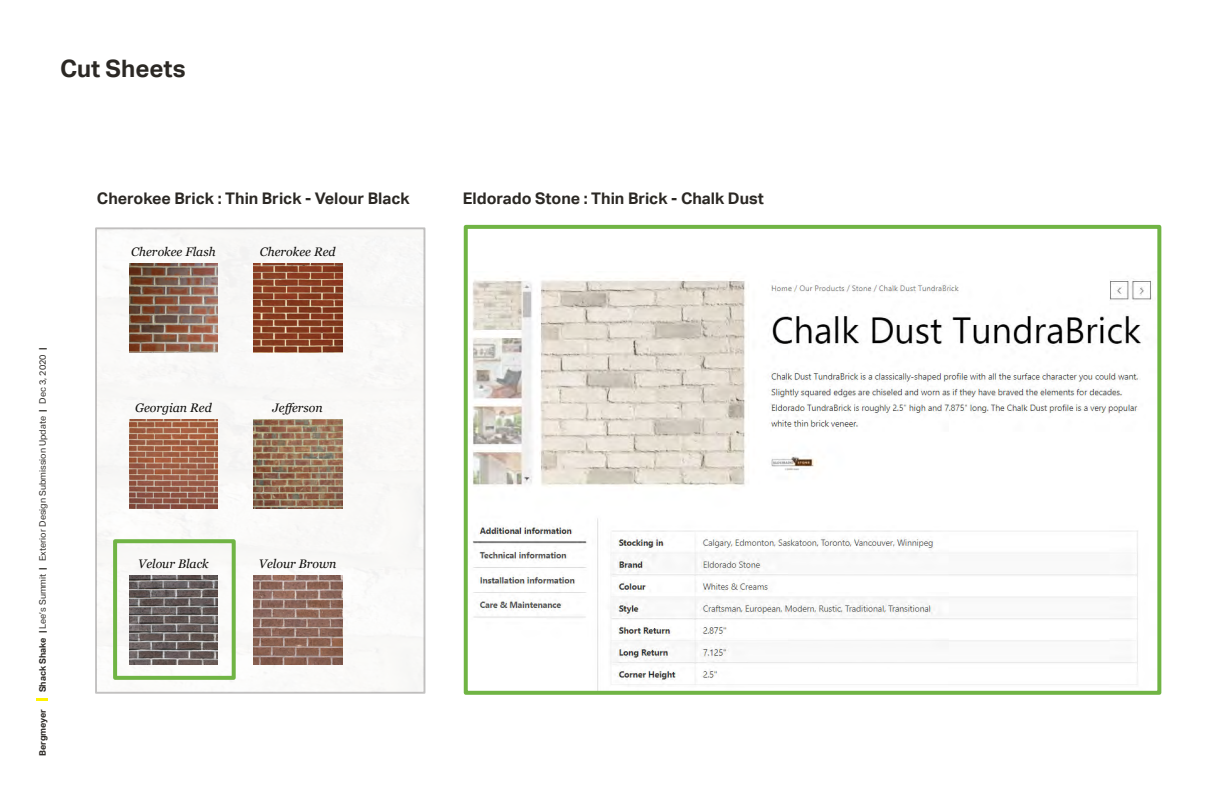
<style>
.page{position:relative;width:1224px;height:792px;background:#fff}
.page>*{position:absolute;margin:0;border:0;box-sizing:border-box;transform-origin:0 0}
.t1{font:700 24px "Aktiv Grotesk";color:#2b2824}
.t2{font:700 16px "Aktiv Grotesk";color:#2b2824}
.t3{font:italic 12.3px "Georgia";color:#0e0d0b}
.t4{font:9px "Aktiv Grotesk";color:#2b2824}
.s1{font-weight:700}
</style>
<div class="page">
<svg style="left:36px;top:698px;width:12px;height:3px"></svg>
<img style="left:98px;top:230px;width:325px;height:461px">
<img style="left:129px;top:264px;width:89px;height:88px">
<img style="left:253px;top:264px;width:89px;height:88px">
<img style="left:129px;top:575px;width:89px;height:89px">
<img style="left:253px;top:575px;width:89px;height:89px">
<img style="left:129px;top:420px;width:89px;height:89px">
<img style="left:253px;top:420px;width:89px;height:89px">
<div style="left:113px;top:539px;width:123px;height:141px;border:4px solid #70b444"></div>
<img style="left:472px;top:278px;width:680px;height:412px">
<div style="left:464px;top:225px;width:697px;height:470px;border:4px solid #70b444"></div>
<h1 class="t1" style="left:60px;top:60px;width:127px">Cut Sheets</h1>
<p class="t4" style="left:39px;top:756px;width:410px;rotate:-90deg"><span class="s1">Bergmeyer | Shack Shake |</span> Lee’s Summit <span class="s1">|</span> Exterior Design Submission Update <span class="s1">|</span> Dec 3, 2020 <span class="s1">|</span></p>
<h2 class="t2" style="left:97px;top:193px;width:314px">Cherokee Brick : Thin Brick - Velour Black</h2>
<h2 class="t2" style="left:463px;top:193px;width:302px">Eldorado Stone : Thin Brick - Chalk Dust</h2>
<h3 class="t3" style="left:131px;top:247px;width:86px">Cherokee Flash</h3>
<h3 class="t3" style="left:260px;top:247px;width:77px">Cherokee Red</h3>
<h3 class="t3" style="left:135px;top:403px;width:78px">Georgian Red</h3>
<h3 class="t3" style="left:273px;top:403px;width:52px">Jefferson</h3>
<h3 class="t3" style="left:138px;top:558px;width:72px">Velour Black</h3>
<h3 class="t3" style="left:259px;top:559px;width:79px">Velour Brown</h3>
</div>
